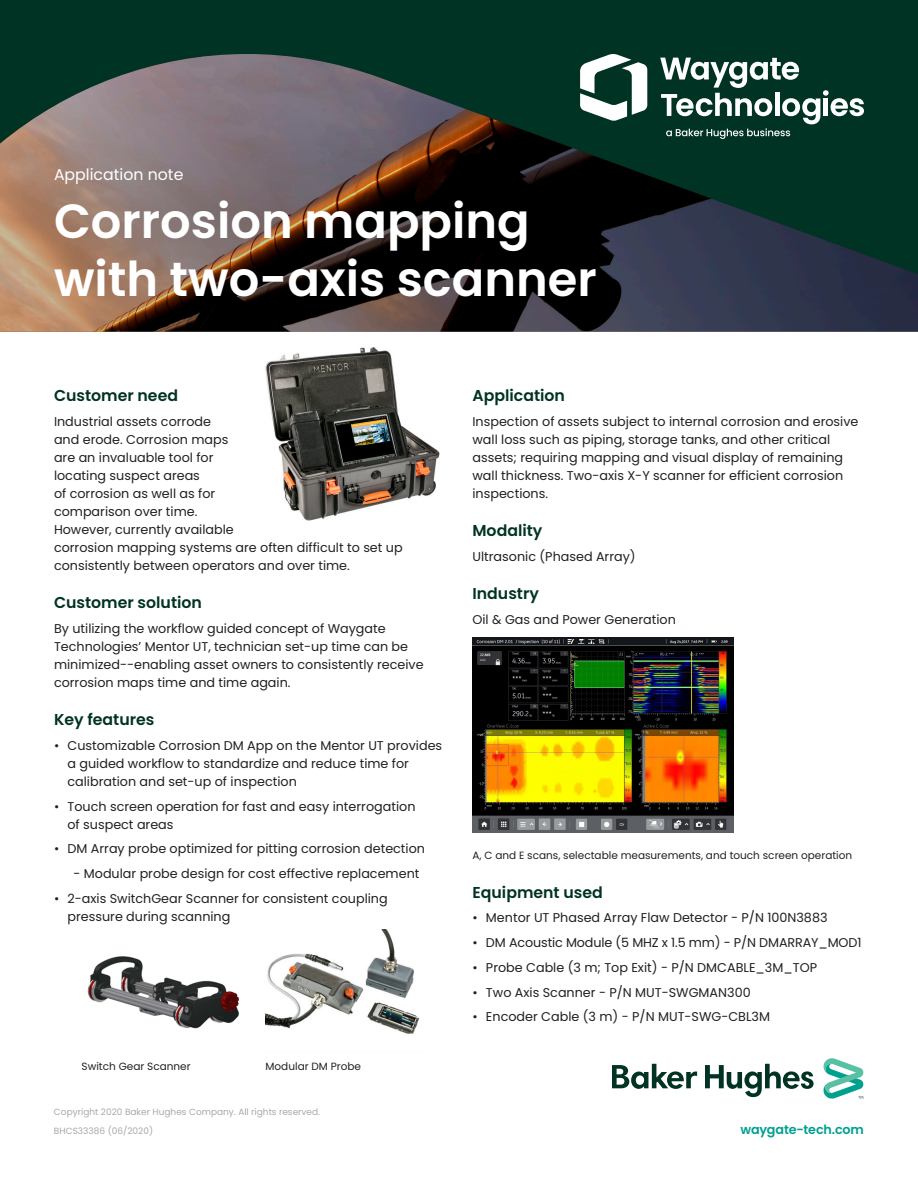
<style>
.page{position:relative;width:918px;height:1188px;background:#fff}
.page>*{position:absolute;margin:0;border:0;box-sizing:border-box;transform-origin:0 0}
._10_5pt-body_subhead{font:600 48px/57.6px "Poppins";color:#fff}
._10_5pt-body_subhead-2{font:600 15.75px "Poppins";color:#003323}
._10_5pt-body_subhead-3{font:15.75px "Poppins";color:#fff}
._8_5pt-body_text{font:12.75px/18px "Poppins";color:#231f20}
._8_5pt-bullet{font:12.75px "Poppins";color:#231f20}
.t1{font:600 12.75px "Poppins";letter-spacing:-.01em;color:#00a08f}
._7pt-caption{font:10.5px "Poppins";color:#231f20}
._6pt-legal_footnote{font:9px "Poppins";color:#a8a9ad}
</style>
<div class="page">
<div style="left:0;top:0;width:918px;height:329px;background:#003323"></div>
<svg style="left:0;top:54px;width:918px;height:278px"></svg>
<img style="left:472px;top:638px;width:261px;height:195px">
<img style="left:265px;top:347px;width:175px;height:174px">
<img style="left:266px;top:929px;width:154px;height:106px">
<img style="left:87px;top:956px;width:153px;height:73px">
<div style="left:77px;top:1020px;width:27px;height:24px;background:#fff"></div>
<svg style="left:580px;top:54px;width:67px;height:67px"></svg>
<svg style="left:660px;top:58px;width:204px;height:81px"></svg>
<svg style="left:612px;top:1058px;width:252px;height:41px"></svg>
<p class="_10_5pt-body_subhead-3" style="left:54px;top:166px;width:131px">Application note</p>
<p class="_10_5pt-body_subhead" style="left:54px;top:193px;width:544px">Corrosion mapping with two-axis scanner</p>
<p class="_10_5pt-body_subhead-2" style="left:54px;top:386px;width:126px">Customer need</p>
<p class="_8_5pt-body_text" style="left:54px;top:412px;width:350px">Industrial assets corrode<br>and erode. Corrosion maps<br>are an invaluable tool for<br>locating suspect areas<br>of corrosion as well as for<br>comparison over time.<br>However, currently available<br>corrosion mapping systems are often difficult to set up consistently between operators and over time.</p>
<p class="_10_5pt-body_subhead-2" style="left:54px;top:593px;width:149px">Customer solution</p>
<p class="_8_5pt-body_text" style="left:54px;top:619px;width:371px">By utilizing the workflow guided concept of Waygate Technologies’ Mentor UT, technician set-up time can be minimized--enabling asset owners to consistently receive corrosion maps time and time again.</p>
<p class="_10_5pt-body_subhead-2" style="left:54px;top:710px;width:102px">Key features</p>
<p class="_8_5pt-body_text" style="left:68px;top:736px;width:376px;text-indent:-14px">• Customizable Corrosion DM App on the Mentor UT provides a guided workflow to standardize and reduce time for calibration and set-up of inspection</p>
<p class="_8_5pt-body_text" style="left:68px;top:797px;width:350px;text-indent:-14px">• Touch screen operation for fast and easy interrogation of suspect areas</p>
<p class="_8_5pt-body_text" style="left:54px;top:840px;width:373px">• DM Array probe optimized for pitting corrosion detection</p>
<p class="_8_5pt-bullet" style="left:73px;top:866px;width:348px">- Modular probe design for cost effective replacement</p>
<p class="_8_5pt-body_text" style="left:68px;top:889px;width:322px;text-indent:-14px">• 2-axis SwitchGear Scanner for consistent coupling pressure during scanning</p>
<p class="_10_5pt-body_subhead-2" style="left:472px;top:386px;width:94px">Application</p>
<p class="_8_5pt-body_text" style="left:472px;top:412px;width:387px">Inspection of assets subject to internal corrosion and erosive wall loss such as piping, storage tanks, and other critical assets; requiring mapping and visual display of remaining wall thickness. Two-axis X-Y scanner for efficient corrosion inspections.</p>
<p class="_10_5pt-body_subhead-2" style="left:472px;top:521px;width:71px">Modality</p>
<p class="_8_5pt-body_text" style="left:472px;top:547px;width:165px">Ultrasonic (Phased Array)</p>
<p class="_10_5pt-body_subhead-2" style="left:472px;top:584px;width:68px">Industry</p>
<p class="_8_5pt-body_text" style="left:472px;top:610px;width:205px">Oil &amp; Gas and Power Generation</p>
<p class="_7pt-caption" style="left:472px;top:850px;width:381px">A, C and E scans, selectable measurements, and touch screen operation</p>
<p class="_10_5pt-body_subhead-2" style="left:472px;top:883px;width:132px">Equipment used</p>
<p class="_8_5pt-body_text" style="left:472px;top:909px;width:357px">• Mentor UT Phased Array Flaw Detector - P/N 100N3883</p>
<p class="_8_5pt-body_text" style="left:472px;top:934px;width:390px">• DM Acoustic Module (5 MHZ x 1.5 mm) - P/N DMARRAY_MOD1</p>
<p class="_8_5pt-body_text" style="left:472px;top:958px;width:346px">• Probe Cable (3 m; Top Exit) - P/N DMCABLE_3M_TOP</p>
<p class="_8_5pt-body_text" style="left:472px;top:983px;width:280px">• Two Axis Scanner - P/N MUT-SWGMAN300</p>
<p class="_8_5pt-body_text" style="left:472px;top:1008px;width:299px">• Encoder Cable (3 m) - P/N MUT-SWG-CBL3M</p>
<p class="_7pt-caption" style="left:82px;top:1060px;width:111px">Switch Gear Scanner</p>
<p class="_7pt-caption" style="left:266px;top:1060px;width:97px">Modular DM Probe</p>
<p class="_6pt-legal_footnote" style="left:54px;top:1107px;width:268px">Copyright 2020 Baker Hughes Company. All rights reserved.</p>
<p class="_6pt-legal_footnote" style="left:54px;top:1126px;width:101px">BHCS33386 (06/2020)</p>
<p class="t1" style="left:741px;top:1122px;width:125px">waygate-tech.com</p>
</div>
